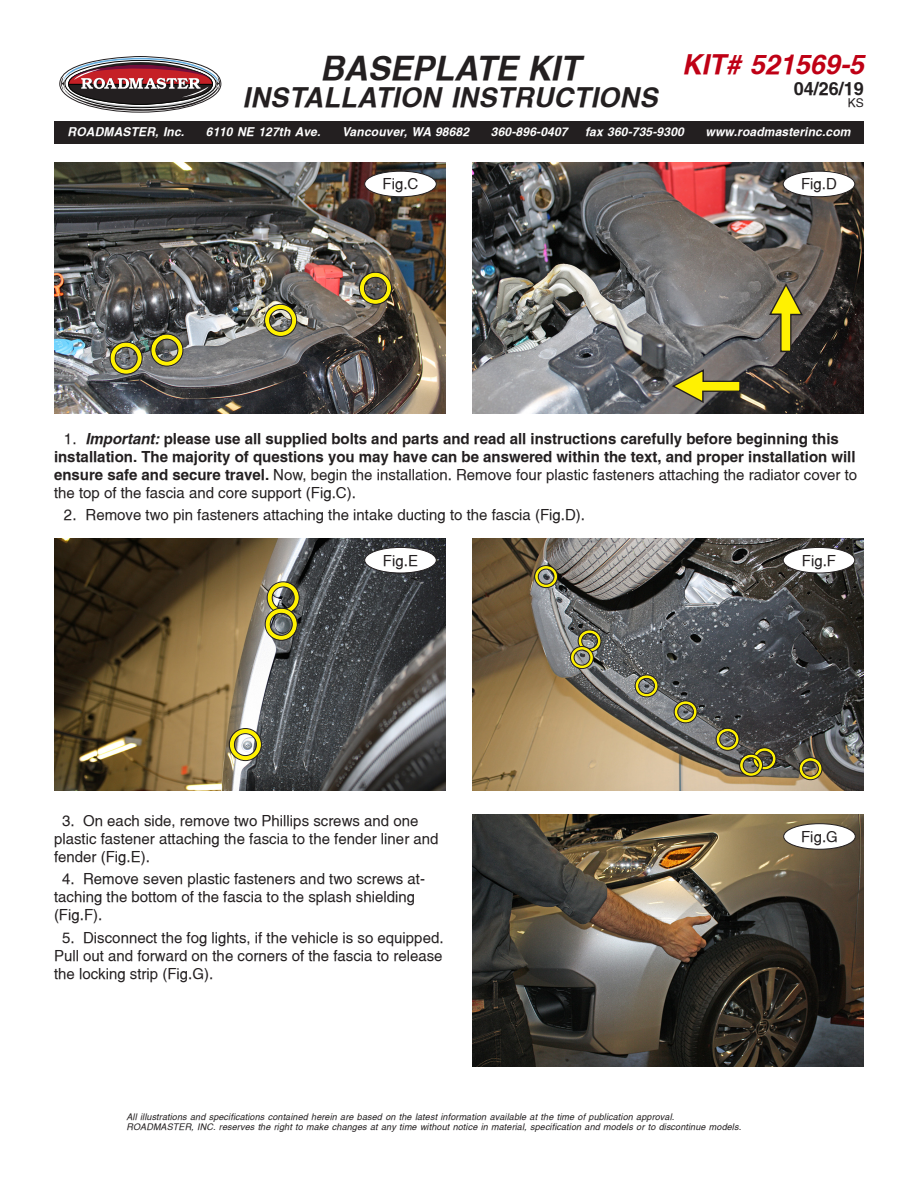
<style>
.page{position:relative;width:918px;height:1188px;background:#fff}
.page>*{position:absolute;margin:0;border:0;box-sizing:border-box;transform-origin:0 0}
.t1{font:italic 700 33px "Switzerland";color:#231f20}
.t2{font:italic 700 27px "Switzerland";letter-spacing:.015em;color:#231f20}
.t3{font:italic 700 27px "Switzerland";color:#bf0015}
.t4{font:700 18px "Switzerland";color:#231f20}
.Helv_10pt{font:15px/18px "Switzerland";color:#231f20}
.t5{font:700 15px/18px "Switzerland";color:#231f20}
.t6{font:italic 700 12px "Switzerland";letter-spacing:.015em;color:#fff}
.t7{font:12px "Switzerland";color:#231f20}
.Helv_10pt-2{font:italic 9px/10.5px "Switzerland";letter-spacing:.015em;color:#231f20}
.s1{font-weight:400}
.s2{font-style:italic}
</style>
<div class="page">
<img style="left:54px;top:162px;width:392px;height:252px">
<img style="left:472px;top:162px;width:392px;height:252px">
<img style="left:54px;top:538px;width:392px;height:252px">
<img style="left:472px;top:538px;width:392px;height:252px">
<img style="left:472px;top:814px;width:392px;height:252px">
<div style="left:365px;top:171px;width:71px;height:26px;background:#fff;border-radius:50%"></div>
<div style="left:364px;top:171px;width:72px;height:26px;border:1px solid #231f20;border-radius:50%"></div>
<div style="left:783px;top:171px;width:72px;height:26px;background:#fff;border-radius:50%"></div>
<div style="left:783px;top:171px;width:72px;height:26px;border:1px solid #231f20;border-radius:50%"></div>
<div style="left:365px;top:547px;width:71px;height:26px;background:#fff;border-radius:50%"></div>
<div style="left:364px;top:547px;width:72px;height:26px;border:1px solid #231f20;border-radius:50%"></div>
<div style="left:783px;top:547px;width:72px;height:26px;background:#fff;border-radius:50%"></div>
<div style="left:783px;top:547px;width:72px;height:26px;border:1px solid #231f20;border-radius:50%"></div>
<div style="left:784px;top:824px;width:71px;height:25px;background:#fff;border-radius:50%"></div>
<div style="left:783px;top:824px;width:72px;height:25px;border:1px solid #231f20;border-radius:50%"></div>
<div style="left:54px;top:122px;width:810px;height:22px;background:#231f20"></div>
<svg style="left:59px;top:56px;width:163px;height:57px"></svg>
<div style="left:360px;top:273px;width:31px;height:31px;border:4px solid #fff101;border-radius:50%"></div>
<div style="left:359px;top:272px;width:33px;height:33px;border:1px solid #231f20;border-radius:50%"></div>
<div style="left:364px;top:277px;width:23px;height:23px;border:1px solid #231f20;border-radius:50%"></div>
<div style="left:265px;top:305px;width:31px;height:31px;border:4px solid #fff101;border-radius:50%"></div>
<div style="left:264px;top:304px;width:33px;height:33px;border:1px solid #231f20;border-radius:50%"></div>
<div style="left:269px;top:309px;width:23px;height:23px;border:1px solid #231f20;border-radius:50%"></div>
<div style="left:151px;top:334px;width:32px;height:32px;border:4px solid #fff101;border-radius:50%"></div>
<div style="left:150px;top:334px;width:33px;height:33px;border:1px solid #231f20;border-radius:50%"></div>
<div style="left:156px;top:339px;width:22px;height:23px;border:1px solid #231f20;border-radius:50%"></div>
<div style="left:110px;top:342px;width:32px;height:32px;border:4px solid #fff101;border-radius:50%"></div>
<div style="left:110px;top:342px;width:33px;height:33px;border:1px solid #231f20;border-radius:50%"></div>
<div style="left:115px;top:347px;width:23px;height:23px;border:1px solid #231f20;border-radius:50%"></div>
<svg style="left:768px;top:283px;width:36px;height:70px;background:#8c833d"></svg>
<svg style="left:671px;top:368px;width:71px;height:36px;background:#8a8440"></svg>
<div style="left:230px;top:729px;width:31px;height:31px;border:4px solid #fff101;border-radius:50%"></div>
<div style="left:229px;top:728px;width:33px;height:33px;border:1px solid #231f20;border-radius:50%"></div>
<div style="left:234px;top:733px;width:23px;height:23px;border:1px solid #231f20;border-radius:50%"></div>
<div style="left:267px;top:582px;width:32px;height:32px;border:4px solid #fff101;border-radius:50%"></div>
<div style="left:267px;top:581px;width:33px;height:33px;border:1px solid #231f20;border-radius:50%"></div>
<div style="left:272px;top:587px;width:23px;height:22px;border:1px solid #231f20;border-radius:50%"></div>
<div style="left:266px;top:609px;width:31px;height:31px;border:4px solid #fff101;border-radius:50%"></div>
<div style="left:265px;top:608px;width:33px;height:33px;border:1px solid #231f20;border-radius:50%"></div>
<div style="left:270px;top:613px;width:23px;height:23px;border:1px solid #231f20;border-radius:50%"></div>
<div style="left:535px;top:566px;width:22px;height:21px;border:3px solid #fff101;border-radius:50%"></div>
<div style="left:534px;top:565px;width:24px;height:23px;border:1px solid #231f20;border-radius:50%"></div>
<div style="left:538px;top:569px;width:16px;height:15px;border:1px solid #231f20;border-radius:50%"></div>
<div style="left:635px;top:675px;width:23px;height:22px;border:3px solid #fff101;border-radius:50%"></div>
<div style="left:635px;top:675px;width:23px;height:22px;border:1px solid #231f20;border-radius:50%"></div>
<div style="left:638px;top:678px;width:17px;height:16px;border:1px solid #231f20;border-radius:50%"></div>
<div style="left:674px;top:701px;width:23px;height:22px;border:3px solid #fff101;border-radius:50%"></div>
<div style="left:674px;top:701px;width:23px;height:22px;border:1px solid #231f20;border-radius:50%"></div>
<div style="left:677px;top:704px;width:17px;height:16px;border:1px solid #231f20;border-radius:50%"></div>
<div style="left:716px;top:728px;width:23px;height:22px;border:3px solid #fff101;border-radius:50%"></div>
<div style="left:716px;top:728px;width:23px;height:23px;border:1px solid #231f20;border-radius:50%"></div>
<div style="left:719px;top:732px;width:17px;height:15px;border:1px solid #231f20;border-radius:50%"></div>
<div style="left:578px;top:630px;width:23px;height:22px;border:3px solid #fff101;border-radius:50%"></div>
<div style="left:578px;top:630px;width:23px;height:22px;border:1px solid #231f20;border-radius:50%"></div>
<div style="left:581px;top:633px;width:17px;height:16px;border:1px solid #231f20;border-radius:50%"></div>
<div style="left:753px;top:748px;width:23px;height:22px;border:3px solid #fff101;border-radius:50%"></div>
<div style="left:753px;top:748px;width:23px;height:22px;border:1px solid #231f20;border-radius:50%"></div>
<div style="left:756px;top:751px;width:17px;height:16px;border:1px solid #231f20;border-radius:50%"></div>
<div style="left:799px;top:758px;width:23px;height:22px;border:3px solid #fff101;border-radius:50%"></div>
<div style="left:799px;top:757px;width:23px;height:23px;border:1px solid #231f20;border-radius:50%"></div>
<div style="left:802px;top:761px;width:17px;height:16px;border:1px solid #231f20;border-radius:50%"></div>
<div style="left:740px;top:754px;width:22px;height:22px;border:3px solid #fff101;border-radius:50%"></div>
<div style="left:739px;top:754px;width:24px;height:23px;border:1px solid #231f20;border-radius:50%"></div>
<div style="left:743px;top:757px;width:16px;height:16px;border:1px solid #231f20;border-radius:50%"></div>
<div style="left:571px;top:647px;width:22px;height:21px;border:3px solid #fff101;border-radius:50%"></div>
<div style="left:570px;top:646px;width:24px;height:23px;border:1px solid #231f20;border-radius:50%"></div>
<div style="left:574px;top:650px;width:16px;height:15px;border:1px solid #231f20;border-radius:50%"></div>
<p class="t1" style="left:320px;top:49px;width:261px">BASEPLATE KIT</p>
<p class="t2" style="left:243px;top:81px;width:417px">INSTALLATION INSTRUCTIONS</p>
<h2 class="t3" style="left:682px;top:49px;width:184px">KIT# 521569-5</h2>
<p class="t4" style="left:794px;top:78px;width:72px">04/26/19</p>
<p class="t7" style="left:848px;top:96px;width:18px">KS</p>
<p class="t6" style="left:68px;top:125px;width:118px">ROADMASTER, Inc.</p>
<p class="t6" style="left:206px;top:125px;width:116px">6110 NE 127th Ave.</p>
<p class="t6" style="left:342px;top:125px;width:129px">Vancouver, WA 98682</p>
<p class="t6" style="left:491px;top:125px;width:78px">360-896-0407</p>
<p class="t6" style="left:585px;top:125px;width:100px">fax 360-735-9300</p>
<p class="t6" style="left:706px;top:125px;width:146px">www.roadmasterinc.com</p>
<p class="Helv_10pt" style="left:383px;top:175px;width:37px">Fig.C</p>
<p class="Helv_10pt" style="left:801px;top:175px;width:37px">Fig.D</p>
<p class="t5" style="left:54px;top:429px;width:805px;text-indent:10px"><span class="s1">1.</span> <span class="s2">Important:</span> please use all supplied bolts and parts and read all instructions carefully before beginning this installation. The majority of questions you may have can be answered within the text, and proper installation will ensure safe and secure travel. <span class="s1">Now, begin the installation. Remove four plastic fasteners attaching the radiator cover to the top of the fascia and core support (Fig.C).</span></p>
<p class="Helv_10pt" style="left:64px;top:506px;width:523px">2. Remove two pin fasteners attaching the intake ducting to the fascia (Fig.D).</p>
<p class="Helv_10pt" style="left:383px;top:551px;width:37px">Fig.E</p>
<p class="Helv_10pt" style="left:802px;top:551px;width:36px">Fig.F</p>
<p class="Helv_10pt" style="left:54px;top:811px;width:386px;text-indent:8px">3. On each side, remove two Phillips screws and one plastic fastener attaching the fascia to the fender liner and fender (Fig.E).</p>
<p class="Helv_10pt" style="left:54px;top:870px;width:373px;text-indent:8px">4. Remove seven plastic fasteners and two screws at&shy;taching the bottom of the fascia to the splash shielding (Fig.F).</p>
<p class="Helv_10pt" style="left:54px;top:928px;width:391px;text-align:justify;text-indent:8px">5. Disconnect the fog lights, if the vehicle is so equipped.<br>Pull out and forward on the corners of the fascia to release the locking strip (Fig.G).</p>
<p class="Helv_10pt-2" style="left:126px;top:1111px;width:616px">All illustrations and specifications contained herein are based on the latest information available at the time of publication approval.<br>ROADMASTER, INC. reserves the right to make changes at any time without notice in material, specification and models or to discontinue models.</p>
<p class="Helv_10pt" style="left:801px;top:827px;width:38px">Fig.G</p>
</div>
